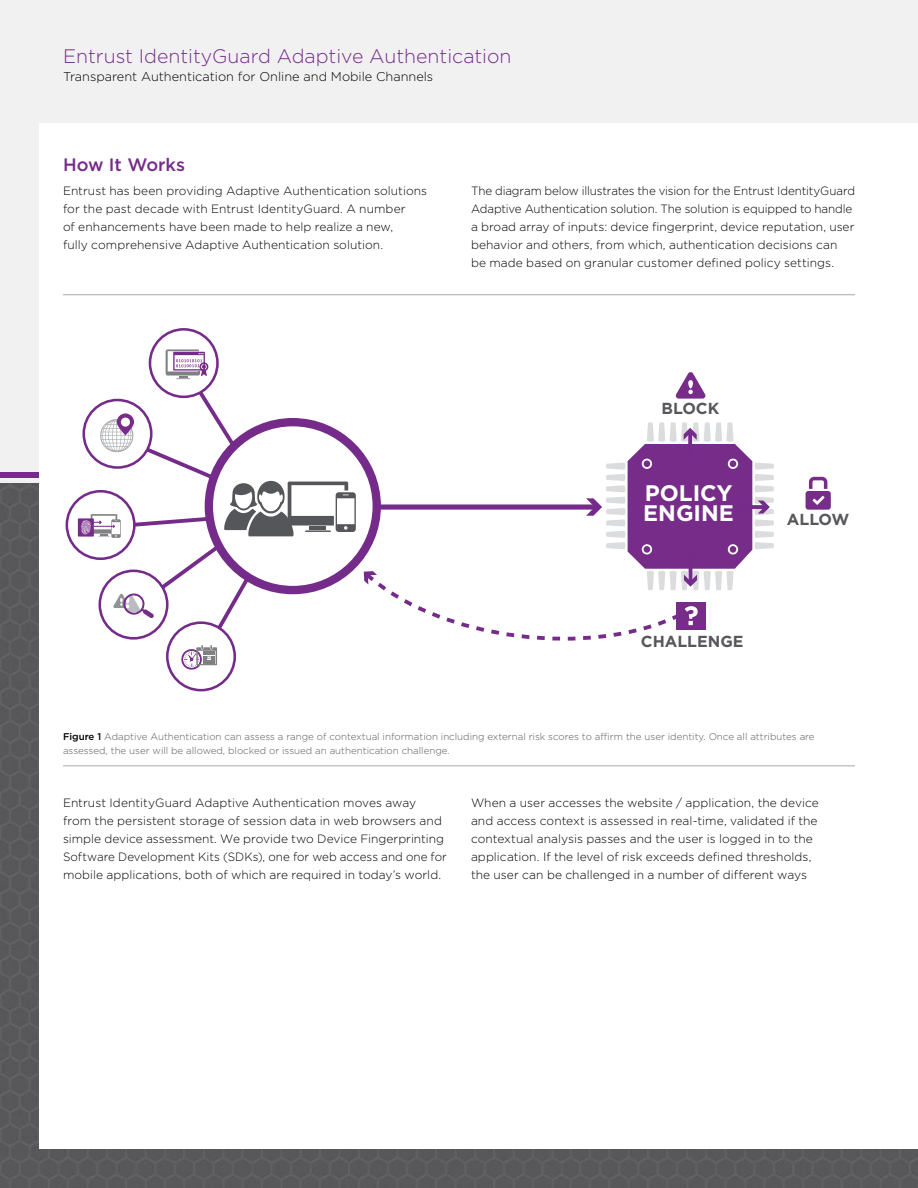
<style>
.page{position:relative;width:918px;height:1188px;background:#f1f1f2}
.page>*{position:absolute;margin:0;border:0;box-sizing:border-box;transform-origin:0 0}
.t1{font:700 22.5px/19.6px "Gotham";color:#fff}
.Page_Header{font:300 19.5px "Gotham";color:#762b8a}
.Header_2{font:500 18px "Gotham";color:#762b8a}
.t2{font:700 15.9px "Gotham";color:#57585b}
.Page_SubHeader{font:300 12.75px "Gotham";color:#000}
.Main_Body_Text{font:300 12px/18px "Gotham";color:#000}
.Diagram_-_Caption_2{font:300 9.75px/13.5px "Gotham";color:#58595b}
.s1{font-weight:500;color:#000}
</style>
<div class="page">
<div style="left:0;top:472px;width:918px;height:6px;background:#762b8a"></div>
<div style="left:0;top:483px;width:918px;height:705px;background:#58585a"></div>
<div style="left:39px;top:123px;width:879px;height:1026px;background:#fff"></div>
<hr style="left:63px;top:766px;width:792px;height:1px;background:#a7a9ac">
<svg style="left:67px;top:491px;width:67px;height:68px"></svg>
<div style="left:166px;top:621px;width:70px;height:70px;border:3px solid #752b8a;border-radius:50%"></div>
<svg style="left:675px;top:372px;width:31px;height:27px"></svg>
<svg style="left:806px;top:477px;width:25px;height:33px"></svg>
<svg style="left:181px;top:645px;width:36px;height:25px"></svg>
<div style="left:78px;top:518px;width:16px;height:19px;background:#762c88"></div>
<svg style="left:362px;top:422px;width:412px;height:219px"></svg>
<svg style="left:81px;top:349px;width:275px;height:286px"></svg>
<hr style="left:63px;top:294px;width:792px;height:1px;background:#a7a9ac">
<p class="Page_Header" style="left:63px;top:45px;width:450px">Entrust IdentityGuard Adaptive Authentication</p>
<p class="Page_SubHeader" style="left:63px;top:70px;width:372px">Transparent Authentication for Online and Mobile Channels</p>
<p class="Header_2" style="left:63px;top:154px;width:124px">How It Works</p>
<p class="Main_Body_Text" style="left:63px;top:182px;width:366px">Entrust has been providing Adaptive Authentication solutions for the past decade with Entrust IdentityGuard. A number<br>of enhancements have been made to help realize a new,<br>fully comprehensive Adaptive Authentication solution.</p>
<p class="Main_Body_Text" style="left:471px;top:182px;width:386px">The diagram below illustrates the vision for the Entrust IdentityGuard Adaptive Authentication solution. The solution is equipped to handle a broad array of inputs: device fingerprint, device reputation, user behavior and others, from which, authentication decisions can be made based on granular customer defined policy settings.</p>
<p class="t2" style="left:662px;top:399px;width:59px">BLOCK</p>
<p class="t1" style="left:643px;top:483px;width:92px">POLICY<br>ENGINE</p>
<p class="t2" style="left:641px;top:632px;width:104px">CHALLENGE</p>
<p class="t2" style="left:787px;top:510px;width:64px">ALLOW</p>
<p class="Diagram_-_Caption_2" style="left:63px;top:730px;width:753px"><span class="s1">Figure 1</span> Adaptive Authentication can assess a range of contextual information including external risk scores to affirm the user identity. Once all attributes are assessed, the user will be allowed, blocked or issued an authentication challenge.</p>
<p class="Main_Body_Text" style="left:63px;top:794px;width:385px">Entrust IdentityGuard Adaptive Authentication moves away from the persistent storage of session data in web browsers and simple device assessment. We provide two Device Fingerprinting Software Development Kits (SDKs), one for web access and one for mobile applications, both of which are required in today’s world.</p>
<p class="Main_Body_Text" style="left:471px;top:794px;width:349px">When a user accesses the website / application, the device and access context is assessed in real-time, validated if the contextual analysis passes and the user is logged in to the application. If the level of risk exceeds defined thresholds, the user can be challenged in a number of different ways</p>
</div>
